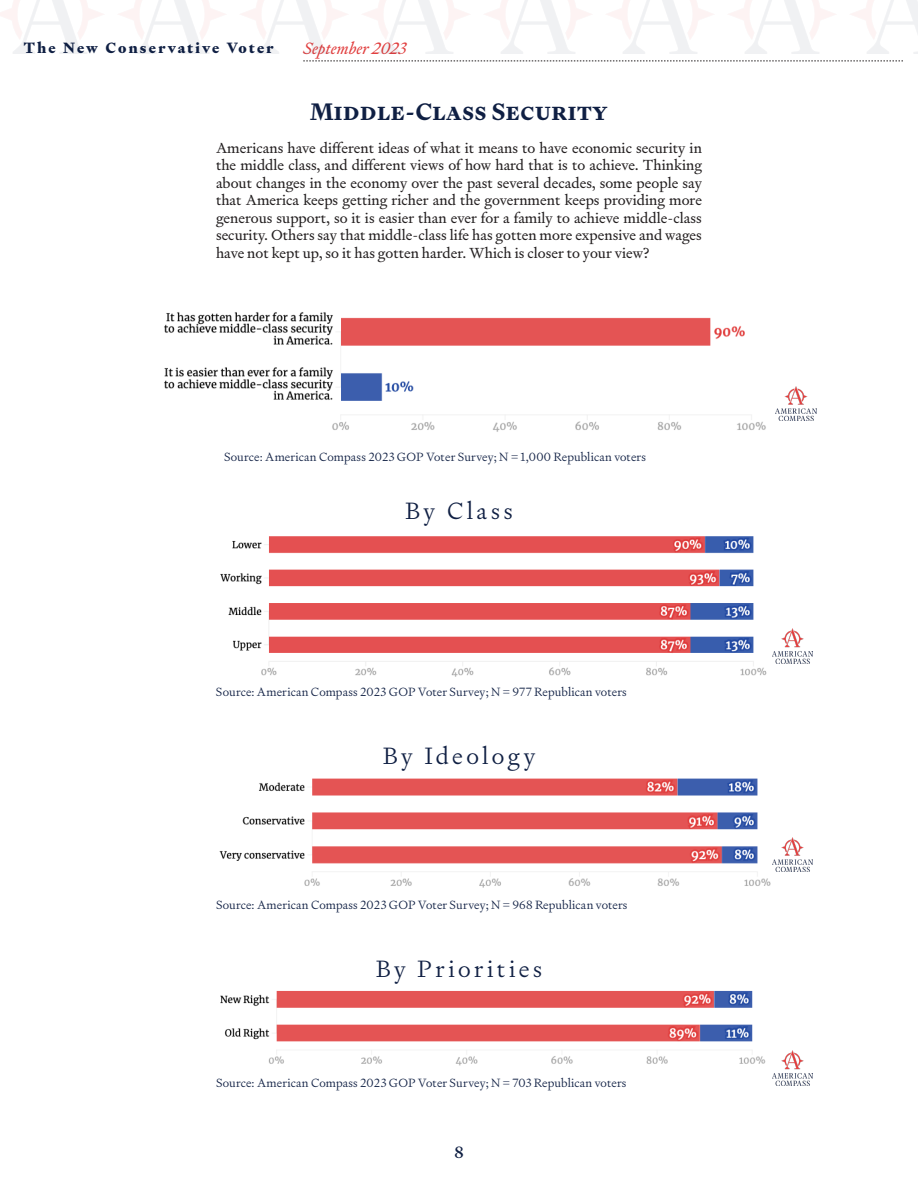
<style>
.page{position:relative;width:918px;height:1188px;background:#fff}
.page>*{position:absolute;margin:0;border:0;box-sizing:border-box;transform-origin:0 0}
.t1{font:700 24px "Signifier";color:#0f1f43}
.t2{font:300 23.7px "Signifier";letter-spacing:.14em;color:#0f1f43}
.t3{font:italic 16.5px "Signifier";color:#e13f3f}
.t4{font:500 16.5px "Signifier";color:#0f1f43}
.t5{font:900 15px "Signifier";letter-spacing:.15em;color:#0f1f43}
.t6{font:14.7px/17.5px "Signifier";color:#231f20;text-align:justify}
.t7{font:300 12px "Signifier";letter-spacing:.01em;color:#0f1f43}
</style>
<div class="page">
<svg style="left:303px;top:61px;width:600px;height:1px"></svg>
<img style="left:164px;top:312px;width:612px;height:120px">
<img style="left:776px;top:387px;width:41px;height:34px">
<img style="left:220px;top:536px;width:547px;height:141px">
<img style="left:772px;top:629px;width:41px;height:34px">
<img style="left:219px;top:778px;width:552px;height:110px">
<img style="left:772px;top:838px;width:41px;height:34px">
<img style="left:220px;top:990px;width:546px;height:76px">
<img style="left:772px;top:1051px;width:41px;height:34px">
<p class="t5" style="left:24px;top:38px;width:251px">The New Conservative Voter</p>
<p class="t3" style="left:303px;top:38px;width:104px">September 2023</p>
<p class="t1" style="left:310px;top:96px;width:299px">Middle-Class Security</p>
<p class="t6" style="left:216px;top:139px;width:488px">Americans have different ideas of what it means to have economic security in the middle class, and different views of how hard that is to achieve. Thinking about changes in the economy over the past several decades, some people say that America keeps getting richer and the government keeps providing more generous support, so it is easier than ever for a family to achieve middle-class security. Others say that middle-class life has gotten more expensive and wages have not kept up, so it has gotten harder. Which is closer to your view?</p>
<p class="t7" style="left:224px;top:449px;width:423px">Source: American Compass 2023 GOP Voter Survey; N = 1,000 Republican voters</p>
<p class="t2" style="left:405px;top:496px;width:109px">By Class</p>
<p class="t7" style="left:216px;top:684px;width:412px">Source: American Compass 2023 GOP Voter Survey; N = 977 Republican voters</p>
<p class="t2" style="left:383px;top:741px;width:154px">By Ideology</p>
<p class="t7" style="left:216px;top:898px;width:413px">Source: American Compass 2023 GOP Voter Survey; N = 968 Republican voters</p>
<p class="t2" style="left:376px;top:954px;width:168px">By Priorities</p>
<p class="t7" style="left:216px;top:1075px;width:412px">Source: American Compass 2023 GOP Voter Survey; N = 703 Republican voters</p>
<p class="t4" style="left:454px;top:1142px;width:11px">8</p>
</div>
